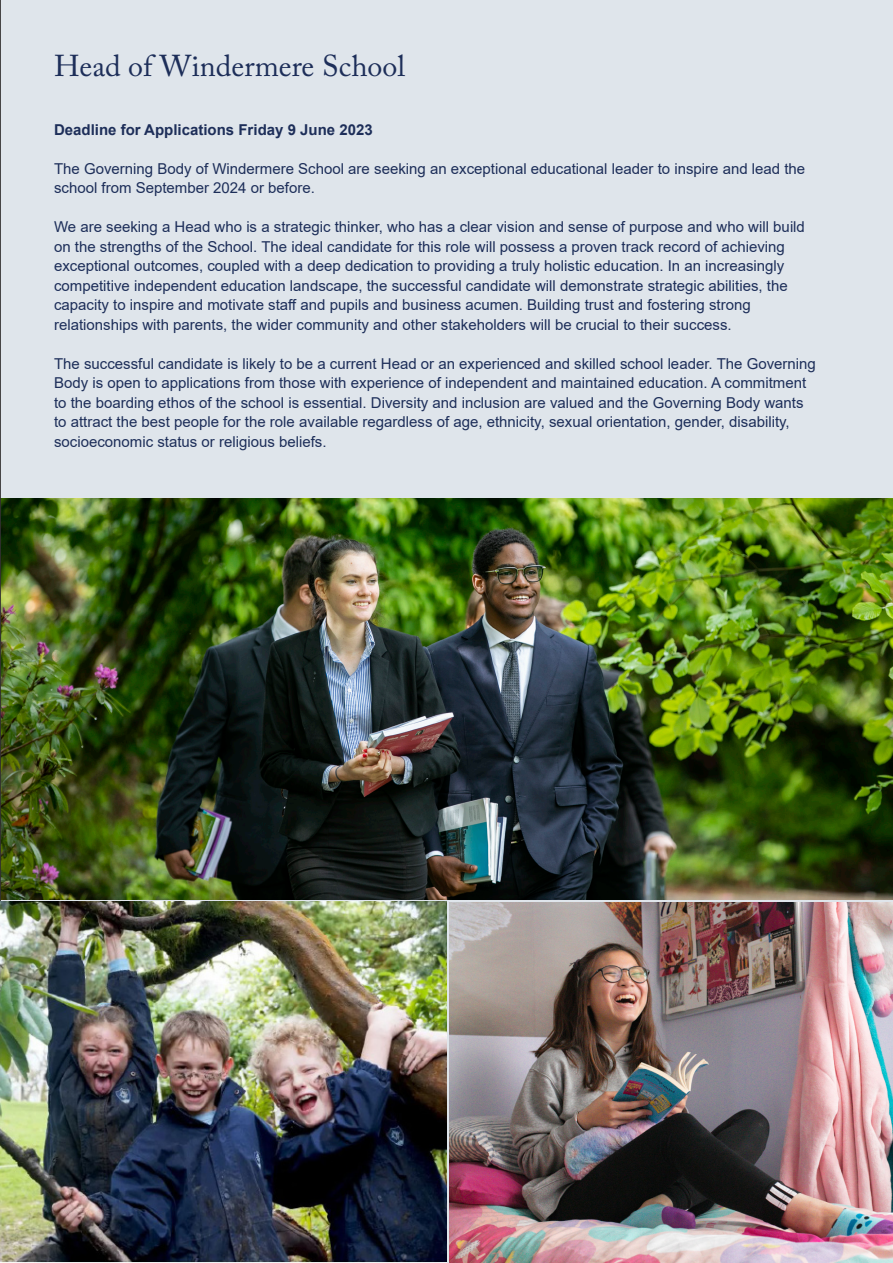
<style>
.page{position:relative;width:893px;height:1263px;background:#dfe5eb}
.page>*{position:absolute;margin:0;border:0;box-sizing:border-box;transform-origin:0 0}
.t1{font:30px "Adobe Caslon Pro";color:#1d2e59}
.t2{font:15px/19.5px "Arial";color:#1d2e59}
.t3{font:700 15px "Arial";color:#1d2e59}
</style>
<div class="page">
<img style="left:1px;top:499px;width:892px;height:400px">
<hr style="left:0;top:0;width:1px;height:1263px;background:#312f30">
<img style="left:450px;top:902px;width:443px;height:361px">
<img style="left:0;top:901px;width:446px;height:362px">
<p class="t1" style="left:54px;top:48px;width:353px">Head of Windermere School</p>
<p class="t3" style="left:54px;top:119px;width:320px">Deadline for Applications Friday 9 June 2023</p>
<p class="t2" style="left:54px;top:159px;width:753px">The Governing Body of Windermere School are seeking an exceptional educational leader to inspire and lead the school from September 2024 or before.</p>
<p class="t2" style="left:54px;top:217px;width:752px">We are seeking a Head who is a strategic thinker, who has a clear vision and sense of purpose and who will build</p>
<p class="t2" style="left:54px;top:237px;width:732px">on the strengths of the School. The ideal candidate for this role will possess a proven track record of achieving</p>
<p class="t2" style="left:54px;top:256px;width:732px">exceptional outcomes, coupled with a deep dedication to providing a truly holistic education. In an increasingly</p>
<p class="t2" style="left:54px;top:276px;width:735px">competitive independent education landscape, the successful candidate will demonstrate strategic abilities, the</p>
<p class="t2" style="left:54px;top:295px;width:698px">capacity to inspire and motivate staff and pupils and business acumen. Building trust and fostering strong</p>
<p class="t2" style="left:54px;top:315px;width:679px">relationships with parents, the wider community and other stakeholders will be crucial to their success.</p>
<p class="t2" style="left:54px;top:354px;width:763px">The successful candidate is likely to be a current Head or an experienced and skilled school leader. The Governing<br>Body is open to applications from those with experience of independent and maintained education. A commitment</p>
<p class="t2" style="left:54px;top:393px;width:751px">to the boarding ethos of the school is essential. Diversity and inclusion are valued and the Governing Body wants</p>
<p class="t2" style="left:54px;top:412px;width:737px">to attract the best people for the role available regardless of age, ethnicity, sexual orientation, gender, disability,</p>
<p class="t2" style="left:54px;top:432px;width:274px">socioeconomic status or religious beliefs.</p>
</div>
